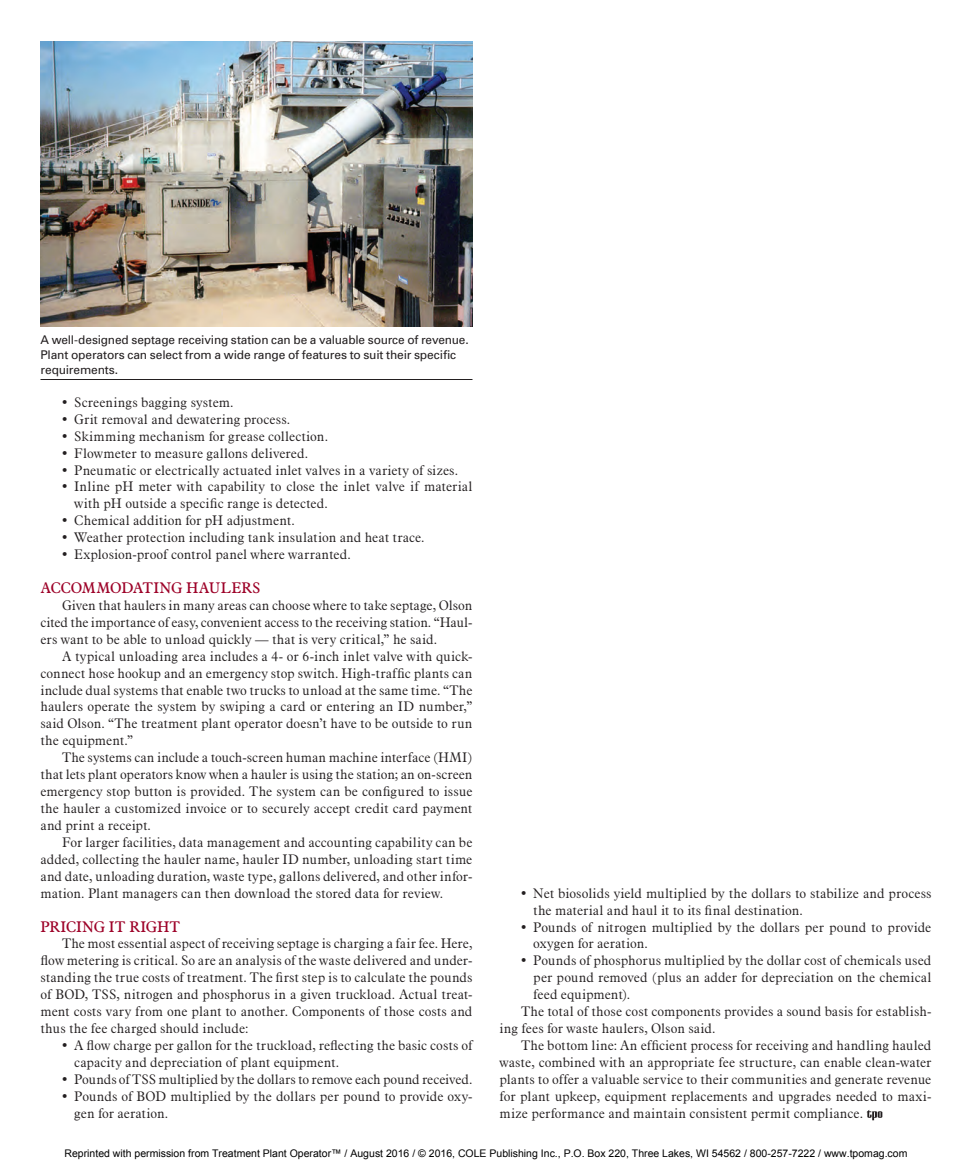
<style>
.page{position:relative;width:972px;height:1175px;background:#fff}
.page>*{position:absolute;margin:0;border:0;box-sizing:border-box;transform-origin:0 0}
.Subhead{font:15px "Aldine 721 BT";letter-spacing:.005em;color:#9d0228}
.Body_Copy{font:300 13.5px/17px "Aldine 721 BT";color:#231f20;text-align:justify}
.t1{font:12px/15px "Univers";letter-spacing:-.01em;color:#231f20}
.t2{font:10.5px "Arial";color:#000}
</style>
<div class="page">
<svg style="left:866px;top:1110px;width:16px;height:10px"></svg>
<img style="left:40px;top:41px;width:432px;height:285px">
<hr style="left:40px;top:379px;width:432px;height:1px;background:#231f20">
<p class="t1" style="left:40px;top:332px;width:430px">A well-designed septage receiving station can be a valuable source of revenue.<br>Plant operators can select from a wide range of features to suit their specific requirements.</p>
<p class="Body_Copy" style="left:61px;top:393px;width:174px">• Screenings bagging system.</p>
<p class="Body_Copy" style="left:61px;top:410px;width:231px">• Grit removal and dewatering process.</p>
<p class="Body_Copy" style="left:61px;top:427px;width:269px">• Skimming mechanism for grease collection.</p>
<p class="Body_Copy" style="left:61px;top:444px;width:249px">• Flowmeter to measure gallons delivered.</p>
<p class="Body_Copy" style="left:61px;top:461px;width:399px">• Pneumatic or electrically actuated inlet valves in a variety of sizes.</p>
<p class="Body_Copy" style="left:74px;top:478px;width:400px;text-indent:-14px">• Inline pH meter with capability to close the inlet valve if material with pH outside a specific range is detected.</p>
<p class="Body_Copy" style="left:61px;top:512px;width:235px">• Chemical addition for pH adjustment.</p>
<p class="Body_Copy" style="left:61px;top:529px;width:365px">• Weather protection including tank insulation and heat trace.</p>
<p class="Body_Copy" style="left:61px;top:546px;width:292px">• Explosion-proof control panel where warranted.</p>
<p class="Subhead" style="left:40px;top:578px;width:221px">ACCOMMODATING HAULERS</p>
<p class="Body_Copy" style="left:40px;top:596px;width:433px;text-indent:22px">Given that haulers in many areas can choose where to take septage, Olson cited the importance of easy, convenient access to the receiving station. “Haul&shy;ers want to be able to unload quickly — that is very critical,” he said.</p>
<p class="Body_Copy" style="left:40px;top:647px;width:434px;text-indent:22px">A typical unloading area includes a 4- or 6-inch inlet valve with quick&shy;connect hose hookup and an emergency stop switch. High-traffic plants can include dual systems that enable two trucks to unload at the same time. “The haulers operate the system by swiping a card or entering an ID number,” said Olson. “The treatment plant operator doesn’t have to be outside to run the equipment.”</p>
<p class="Body_Copy" style="left:40px;top:749px;width:434px;text-indent:22px">The systems can include a touch-screen human machine interface (HMI) that lets plant operators know when a hauler is using the station; an on-screen emergency stop button is provided. The system can be configured to issue the hauler a customized invoice or to securely accept credit card payment and print a receipt.</p>
<p class="Body_Copy" style="left:40px;top:833px;width:434px;text-indent:22px">For larger facilities, data management and accounting capability can be added, collecting the hauler name, hauler ID number, unloading start time and date, unloading duration, waste type, gallons delivered, and other infor&shy;mation. Plant managers can then download the stored data for review.</p>
<p class="Subhead" style="left:40px;top:917px;width:141px">PRICING IT RIGHT</p>
<p class="Body_Copy" style="left:40px;top:935px;width:434px;text-indent:22px">The most essential aspect of receiving septage is charging a fair fee. Here, flow metering is critical. So are an analysis of the waste delivered and under&shy;standing the true costs of treatment. The first step is to calculate the pounds of BOD, TSS, nitrogen and phosphorus in a given truckload. Actual treat&shy;ment costs vary from one plant to another. Components of those costs and thus the fee charged should include:</p>
<p class="Body_Copy" style="left:74px;top:1036px;width:400px;text-indent:-14px">• A flow charge per gallon for the truckload, reflecting the basic costs of capacity and depreciation of plant equipment.</p>
<p class="Body_Copy" style="left:61px;top:1070px;width:413px">• Pounds of TSS multiplied by the dollars to remove each pound received.</p>
<p class="Body_Copy" style="left:74px;top:1087px;width:400px;text-indent:-14px">• Pounds of BOD multiplied by the dollars per pound to provide oxy&shy;gen for aeration.</p>
<p class="Body_Copy" style="left:533px;top:884px;width:400px;text-indent:-14px">• Net biosolids yield multiplied by the dollars to stabilize and process the material and haul it to its final destination.</p>
<p class="Body_Copy" style="left:533px;top:918px;width:400px;text-indent:-14px">• Pounds of nitrogen multiplied by the dollars per pound to provide oxygen for aeration.</p>
<p class="Body_Copy" style="left:533px;top:952px;width:400px;text-indent:-14px">• Pounds of phosphorus multiplied by the dollar cost of chemicals used per pound removed (plus an adder for depreciation on the chemical feed equipment).</p>
<p class="Body_Copy" style="left:500px;top:1002px;width:433px;text-indent:22px">The total of those cost components provides a sound basis for establish&shy;ing fees for waste haulers, Olson said.</p>
<p class="Body_Copy" style="left:500px;top:1036px;width:434px;text-indent:22px">The bottom line: An efficient process for receiving and handling hauled waste, combined with an appropriate fee structure, can enable clean-water plants to offer a valuable service to their communities and generate revenue for plant upkeep, equipment replacements and upgrades needed to maxi&shy;mize performance and maintain consistent permit compliance.</p>
<p class="t2" style="left:65px;top:1147px;width:844px">Reprinted with permission from Treatment Plant Operator™ / August 2016 / © 2016, COLE Publishing Inc., P.O. Box 220, Three Lakes, WI 54562 / 800-257-7222 / www.tpomag.com</p>
</div>
